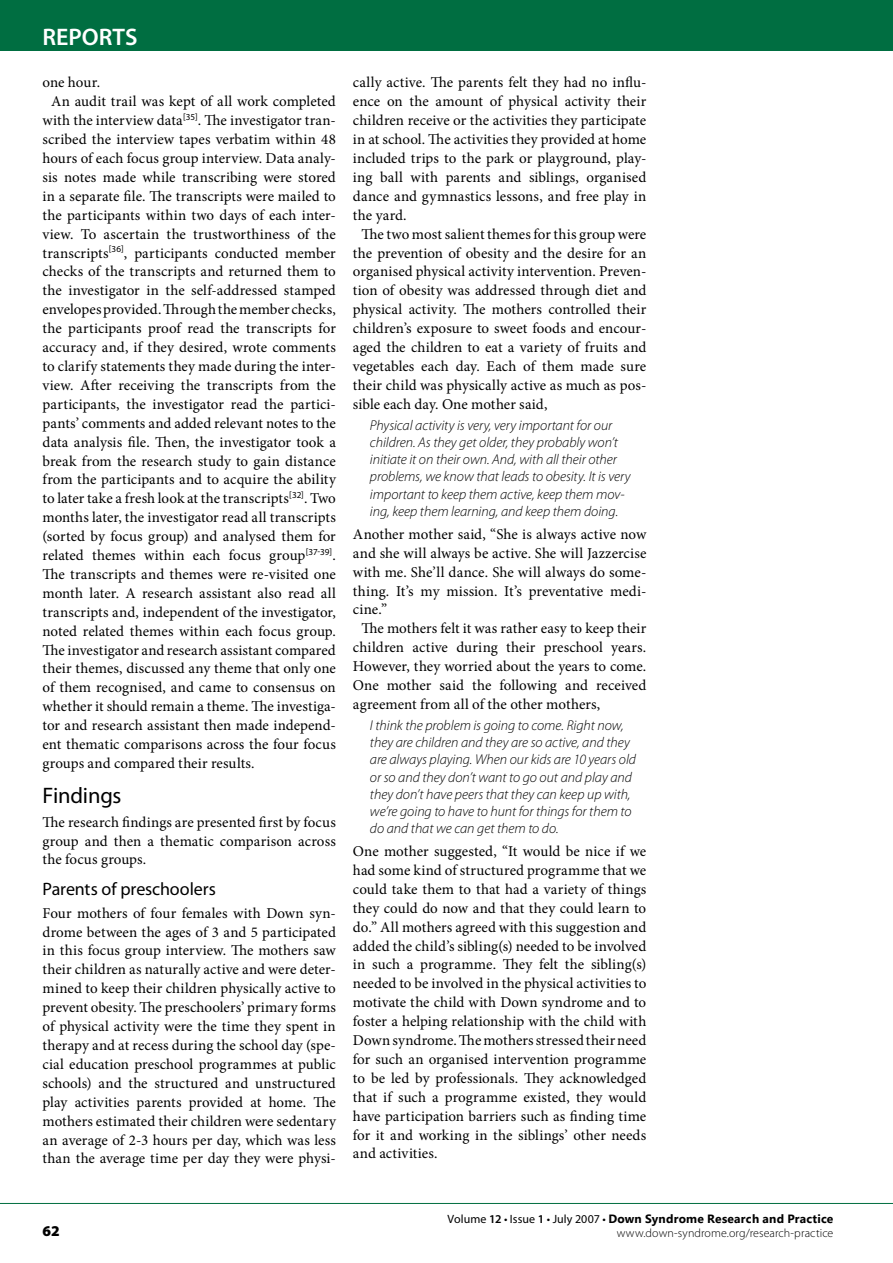
<style>
.page{position:relative;width:893px;height:1263px;background:#fff}
.page>*{position:absolute;margin:0;border:0;box-sizing:border-box;transform-origin:0 0}
.t1{font:600 24px "Myriad Pro";color:#fff}
.t2{font:22.5px "Myriad Pro";letter-spacing:-.01em;color:#000}
.t3{font:18px "Myriad Pro";letter-spacing:-.005em;color:#000}
.t4{font:15px/18.9px "Minion Pro";letter-spacing:.005em;color:#000;text-align:justify}
.t5{font:900 15px "Myriad Pro";color:#000}
.t6{font:italic 300 14.25px/17.1px "Myriad Pro";letter-spacing:-.005em;color:#000}
.t7{font:700 12px "Segoe UI";letter-spacing:.02em;color:#000}
.t8{font:300 12px "Myriad Pro";letter-spacing:.01em;color:#000}
.s1{font-family:"Myriad Pro";font-weight:400}
.s2{font-family:"Myriad Pro";font-weight:600}
</style>
<div class="page">
<div style="left:0;top:0;width:893px;height:51px;background:#006e41"></div>
<hr style="left:0;top:1203px;width:893px;height:1px;background:#006e41">
<h1 class="t1" style="left:43px;top:22px;width:96px">REPORTS</h1>
<p class="t4" style="left:43px;top:73px;width:59px">one hour.</p>
<p class="t4" style="left:51px;top:92px;width:286px">An audit trail was kept of all work completed</p>
<p class="t4" style="left:43px;top:111px;width:295px">with the interview data<sup>[35]</sup>. The investigator tran-</p>
<p class="t4" style="left:43px;top:130px;width:295px">scribed the interview tapes verbatim within 48</p>
<p class="t4" style="left:43px;top:149px;width:295px">hours of each focus group interview. Data analy-</p>
<p class="t4" style="left:43px;top:168px;width:295px">sis notes made while transcribing were stored</p>
<p class="t4" style="left:43px;top:187px;width:295px">in a separate file. The transcripts were mailed to</p>
<p class="t4" style="left:43px;top:206px;width:295px">the participants within two days of each inter-</p>
<p class="t4" style="left:43px;top:224px;width:295px">view. To ascertain the trustworthiness of the</p>
<p class="t4" style="left:43px;top:243px;width:295px">transcripts<sup>[36]</sup>, participants conducted member</p>
<p class="t4" style="left:43px;top:262px;width:295px">checks of the transcripts and returned them to</p>
<p class="t4" style="left:43px;top:281px;width:295px">the investigator in the self-addressed stamped</p>
<p class="t4" style="left:43px;top:300px;width:295px">envelopes provided. Through the member checks,</p>
<p class="t4" style="left:43px;top:319px;width:295px">the participants proof read the transcripts for</p>
<p class="t4" style="left:43px;top:338px;width:295px">accuracy and, if they desired, wrote comments</p>
<p class="t4" style="left:43px;top:357px;width:295px">to clarify statements they made during the inter-</p>
<p class="t4" style="left:43px;top:376px;width:295px">view. After receiving the transcripts from the</p>
<p class="t4" style="left:43px;top:395px;width:295px">participants, the investigator read the partici-</p>
<p class="t4" style="left:43px;top:413px;width:295px">pants’ comments and added relevant notes to the</p>
<p class="t4" style="left:43px;top:432px;width:295px">data analysis file. Then, the investigator took a</p>
<p class="t4" style="left:43px;top:451px;width:295px">break from the research study to gain distance</p>
<p class="t4" style="left:43px;top:470px;width:295px">from the participants and to acquire the ability</p>
<p class="t4" style="left:43px;top:489px;width:295px">to later take a fresh look at the transcripts<sup>[32]</sup>. Two</p>
<p class="t4" style="left:43px;top:508px;width:295px">months later, the investigator read all transcripts</p>
<p class="t4" style="left:43px;top:527px;width:295px">(sorted by focus group) and analysed them for</p>
<p class="t4" style="left:43px;top:546px;width:295px">related themes within each focus group<sup>[37-39]</sup>.</p>
<p class="t4" style="left:43px;top:565px;width:295px">The transcripts and themes were re-visited one</p>
<p class="t4" style="left:43px;top:584px;width:295px">month later. A research assistant also read all</p>
<p class="t4" style="left:43px;top:602px;width:295px">transcripts and, independent of the investigator,</p>
<p class="t4" style="left:43px;top:621px;width:295px">noted related themes within each focus group.</p>
<p class="t4" style="left:43px;top:640px;width:295px">The investigator and research assistant compared</p>
<p class="t4" style="left:43px;top:659px;width:295px">their themes, discussed any theme that only one</p>
<p class="t4" style="left:43px;top:678px;width:295px">of them recognised, and came to consensus on</p>
<p class="t4" style="left:43px;top:697px;width:295px">whether it should remain a theme. The investiga-</p>
<p class="t4" style="left:43px;top:716px;width:295px">tor and research assistant then made independ-</p>
<p class="t4" style="left:43px;top:735px;width:295px">ent thematic comparisons across the four focus</p>
<p class="t4" style="left:43px;top:754px;width:214px">groups and compared their results.</p>
<h2 class="t2" style="left:43px;top:782px;width:81px">Findings</h2>
<p class="t4" style="left:43px;top:812px;width:295px">The research findings are presented first by focus group and then a thematic comparison across the focus groups.</p>
<p class="t3" style="left:43px;top:877px;width:175px">Parents of preschoolers</p>
<p class="t4" style="left:43px;top:903px;width:295px">Four mothers of four females with Down syn&shy;drome between the ages of 3 and 5 participated in this focus group interview. The mothers saw their children as naturally active and were deter&shy;mined to keep their children physically active to prevent obesity. The preschoolers’ primary forms of physical activity were the time they spent in therapy and at recess during the school day (spe&shy;cial education preschool programmes at public schools) and the structured and unstructured play activities parents provided at home. The mothers estimated their children were sedentary an average of 2-3 hours per day, which was less than the average time per day they were physi-</p>
<p class="t4" style="left:353px;top:73px;width:295px">cally active. The parents felt they had no influ-</p>
<p class="t4" style="left:353px;top:92px;width:295px">ence on the amount of physical activity their</p>
<p class="t4" style="left:353px;top:111px;width:295px">children receive or the activities they participate</p>
<p class="t4" style="left:353px;top:130px;width:295px">in at school. The activities they provided at home</p>
<p class="t4" style="left:353px;top:149px;width:295px">included trips to the park or playground, play-</p>
<p class="t4" style="left:353px;top:168px;width:295px">ing ball with parents and siblings, organised</p>
<p class="t4" style="left:353px;top:187px;width:295px">dance and gymnastics lessons, and free play in</p>
<p class="t4" style="left:353px;top:206px;width:55px">the yard.</p>
<p class="t4" style="left:361px;top:224px;width:286px">The two most salient themes for this group were</p>
<p class="t4" style="left:353px;top:243px;width:295px">the prevention of obesity and the desire for an</p>
<p class="t4" style="left:353px;top:262px;width:295px">organised physical activity intervention. Preven-</p>
<p class="t4" style="left:353px;top:281px;width:295px">tion of obesity was addressed through diet and</p>
<p class="t4" style="left:353px;top:300px;width:295px">physical activity. The mothers controlled their</p>
<p class="t4" style="left:353px;top:319px;width:295px">children’s exposure to sweet foods and encour-</p>
<p class="t4" style="left:353px;top:338px;width:295px">aged the children to eat a variety of fruits and</p>
<p class="t4" style="left:353px;top:357px;width:295px">vegetables each day. Each of them made sure</p>
<p class="t4" style="left:353px;top:376px;width:295px">their child was physically active as much as pos-</p>
<p class="t4" style="left:353px;top:395px;width:196px">sible each day. One mother said,</p>
<p class="t6" style="left:370px;top:417px;width:262px">Physical activity is very, very important for our children. As they get older, they probably won’t initiate it on their own. And, with all their other problems, we know that leads to obesity. It is very important to keep them active, keep them mov&shy;ing, keep them learning, and keep them doing.</p>
<p class="t4" style="left:353px;top:525px;width:295px">Another mother said, “She is always active now</p>
<p class="t4" style="left:353px;top:543px;width:295px">and she will always be active. She will Jazzercise</p>
<p class="t4" style="left:353px;top:562px;width:295px">with me. She’ll dance. She will always do some-</p>
<p class="t4" style="left:353px;top:581px;width:295px">thing. It’s my mission. It’s preventative medi-</p>
<p class="t4" style="left:353px;top:600px;width:36px">cine.”</p>
<p class="t4" style="left:361px;top:619px;width:286px">The mothers felt it was rather easy to keep their</p>
<p class="t4" style="left:353px;top:638px;width:295px">children active during their preschool years.</p>
<p class="t4" style="left:353px;top:657px;width:295px">However, they worried about the years to come.</p>
<p class="t4" style="left:353px;top:676px;width:295px">One mother said the following and received</p>
<p class="t4" style="left:353px;top:695px;width:249px">agreement from all of the other mothers,</p>
<p class="t6" style="left:370px;top:717px;width:268px">I think the problem is going to come. Right now, they are children and they are so active, and they are always playing. When our kids are 10 years old or so and they don’t want to go out and play and they don’t have peers that they can keep up with, we’re going to have to hunt for things for them to do and that we can get them to do.</p>
<p class="t4" style="left:353px;top:842px;width:295px">One mother suggested, “It would be nice if we had some kind of structured programme that we could take them to that had a variety of things they could do now and that they could learn to do.” All mothers agreed with this suggestion and added the child’s sibling(s) needed to be involved in such a programme. They felt the sibling(s) needed to be involved in the physical activities to motivate the child with Down syndrome and to foster a helping relationship with the child with Down syndrome. The mothers stressed their need for such an organised intervention programme to be led by professionals. They acknowledged that if such a programme existed, they would have participation barriers such as finding time for it and working in the siblings’ other needs and activities.</p>
<p class="t7" style="left:448px;top:1210px;width:387px"><span class="s1">Volume</span> <span class="s2">12</span> <span class="s1">• Issue</span> <span class="s2">1</span> <span class="s1">• July 2007 •</span> Down Syndrome Research and Practice</p>
<p class="t5" style="left:43px;top:1221px;width:19px">62</p>
<p class="t8" style="left:617px;top:1225px;width:218px">www.down-syndrome.org/research-practice</p>
</div>
